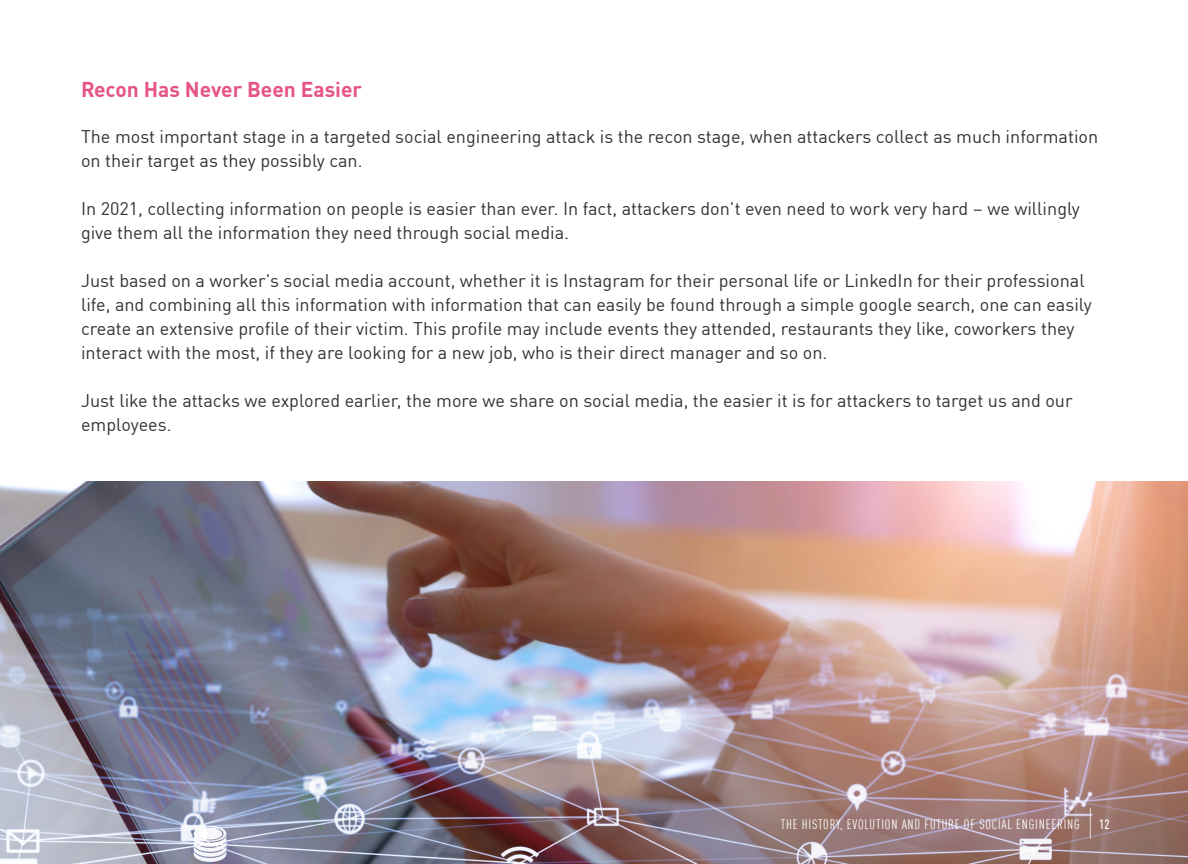
<style>
.page{position:relative;width:1188px;height:864px;background:#fff}
.page>*{position:absolute;margin:0;border:0;box-sizing:border-box;transform-origin:0 0}
.t1{font:100 condensed 36px "DIN Pro";color:#fff}
.Body_Copy{font:700 21px "DIN Pro";color:#e55584}
.Body_Copy-2{font:18px/24px "DIN Pro";color:#313434}
.t2{font:condensed 13.5px "DIN Pro";letter-spacing:.06em;color:#fff}
.t3{font:500 condensed 13.5px "DIN Pro";color:#fff}
</style>
<div class="page">
<img style="left:0;top:482px;width:1188px;height:382px">
<p class="Body_Copy" style="left:81px;top:73px;width:283px">Recon Has Never Been Easier</p>
<p class="Body_Copy-2" style="left:81px;top:123px;width:1019px">The most important stage in a targeted social engineering attack is the recon stage, when attackers collect as much information on their target as they possibly can.</p>
<p class="Body_Copy-2" style="left:81px;top:195px;width:1000px">In 2021, collecting information on people is easier than ever. In fact, attackers don’t even need to work very hard – we willingly give them all the information they need through social media.</p>
<p class="Body_Copy-2" style="left:81px;top:267px;width:1012px">Just based on a worker’s social media account, whether it is Instagram for their personal life or LinkedIn for their professional life, and combining all this information with information that can easily be found through a simple google search, one can easily create an extensive profile of their victim. This profile may include events they attended, restaurants they like, coworkers they interact with the most, if they are looking for a new job, who is their direct manager and so on.</p>
<p class="Body_Copy-2" style="left:81px;top:387px;width:993px">Just like the attacks we explored earlier, the more we share on social media, the easier it is for attackers to target us and our employees.</p>
<h1 class="t1" style="left:1087px;top:800px;width:9px">|</h1>
<p class="t2" style="left:781px;top:815px;width:300px">THE HISTORY, EVOLUTION AND FUTURE OF SOCIAL ENGINEERING</p>
<p class="t3" style="left:1099px;top:815px;width:12px">12</p>
</div>
